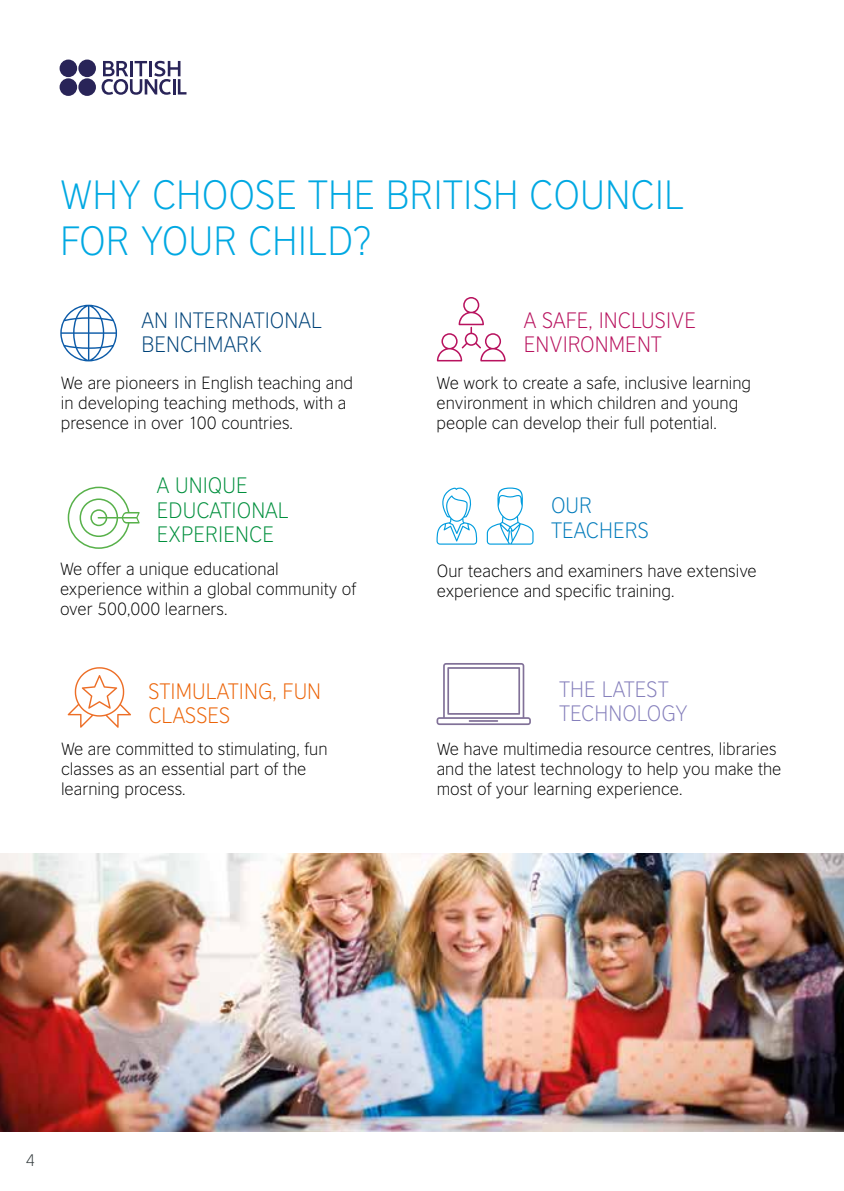
<style>
.page{position:relative;width:844px;height:1191px;background:#fff}
.page>*{position:absolute;margin:0;border:0;box-sizing:border-box;transform-origin:0 0}
.t1{font:300 38.5px/46.2px "British Council Sans";color:#00a8e2}
.t2{font:300 21px/24.5px "British Council Sans";color:#008f3d}
.t3{font:300 21px/24.5px "British Council Sans";color:#b8125e}
.t4{font:300 21px/24.5px "British Council Sans";color:#004379}
.t5{font:300 21px/24.5px "British Council Sans";color:#ec6408}
.t6{font:300 21px/24.5px "British Council Sans";color:#8680bc}
.t7{font:300 21px/24.5px "British Council Sans";color:#027bbb}
.t8{font:300 16.62px/19.9px "British Council Sans";color:#000}
.t9{font:300 15.75px "British Council Sans";color:#30383a}
</style>
<div class="page">
<svg style="left:102px;top:61px;width:84px;height:34px"></svg>
<div style="left:60px;top:60px;width:17px;height:17px;background:#292458;border-radius:50%"></div>
<div style="left:78px;top:60px;width:18px;height:17px;background:#292458;border-radius:50%"></div>
<div style="left:60px;top:78px;width:17px;height:18px;background:#292458;border-radius:50%"></div>
<div style="left:78px;top:78px;width:18px;height:18px;background:#292458;border-radius:50%"></div>
<hr style="left:843px;top:853px;width:1px;height:278px;background:#009cde">
<svg style="left:437px;top:297px;width:68px;height:64px"></svg>
<svg style="left:436px;top:663px;width:94px;height:62px"></svg>
<svg style="left:68px;top:486px;width:72px;height:63px"></svg>
<svg style="left:486px;top:487px;width:47px;height:57px"></svg>
<svg style="left:436px;top:487px;width:41px;height:57px"></svg>
<svg style="left:68px;top:667px;width:63px;height:61px"></svg>
<svg style="left:60px;top:305px;width:57px;height:56px"></svg>
<img style="left:0;top:853px;width:843px;height:278px">
<h1 class="t1" style="left:60px;top:172px;width:625px">WHY CHOOSE THE BRITISH COUNCIL<br>FOR YOUR CHILD?</h1>
<p class="t4" style="left:141px;top:308px;width:182px">AN INTERNATIONAL<br>BENCHMARK</p>
<p class="t8" style="left:61px;top:373px;width:294px">We are pioneers in English teaching and in developing teaching methods, with a presence in over 100 countries.</p>
<p class="t2" style="left:157px;top:473px;width:133px">A UNIQUE<br>EDUCATIONAL<br>EXPERIENCE</p>
<p class="t8" style="left:60px;top:559px;width:297px">We offer a unique educational experience within a global community of over 500,000 learners.</p>
<p class="t5" style="left:148px;top:678px;width:174px">STIMULATING, FUN<br>CLASSES</p>
<p class="t8" style="left:61px;top:738px;width:268px">We are committed to stimulating, fun classes as an essential part of the learning process.</p>
<p class="t3" style="left:523px;top:308px;width:174px">A SAFE, INCLUSIVE<br>ENVIRONMENT</p>
<p class="t8" style="left:436px;top:373px;width:316px">We work to create a safe, inclusive learning environment in which children and young people can develop their full potential.</p>
<p class="t7" style="left:551px;top:493px;width:99px">OUR<br>TEACHERS</p>
<p class="t8" style="left:437px;top:561px;width:321px">Our teachers and examiners have extensive experience and specific training.</p>
<p class="t6" style="left:559px;top:676px;width:130px">THE LATEST<br>TECHNOLOGY</p>
<p class="t8" style="left:436px;top:738px;width:346px">We have multimedia resource centres, libraries and the latest technology to help you make the most of your learning experience.</p>
<p class="t9" style="left:26px;top:1151px;width:11px">4</p>
</div>
